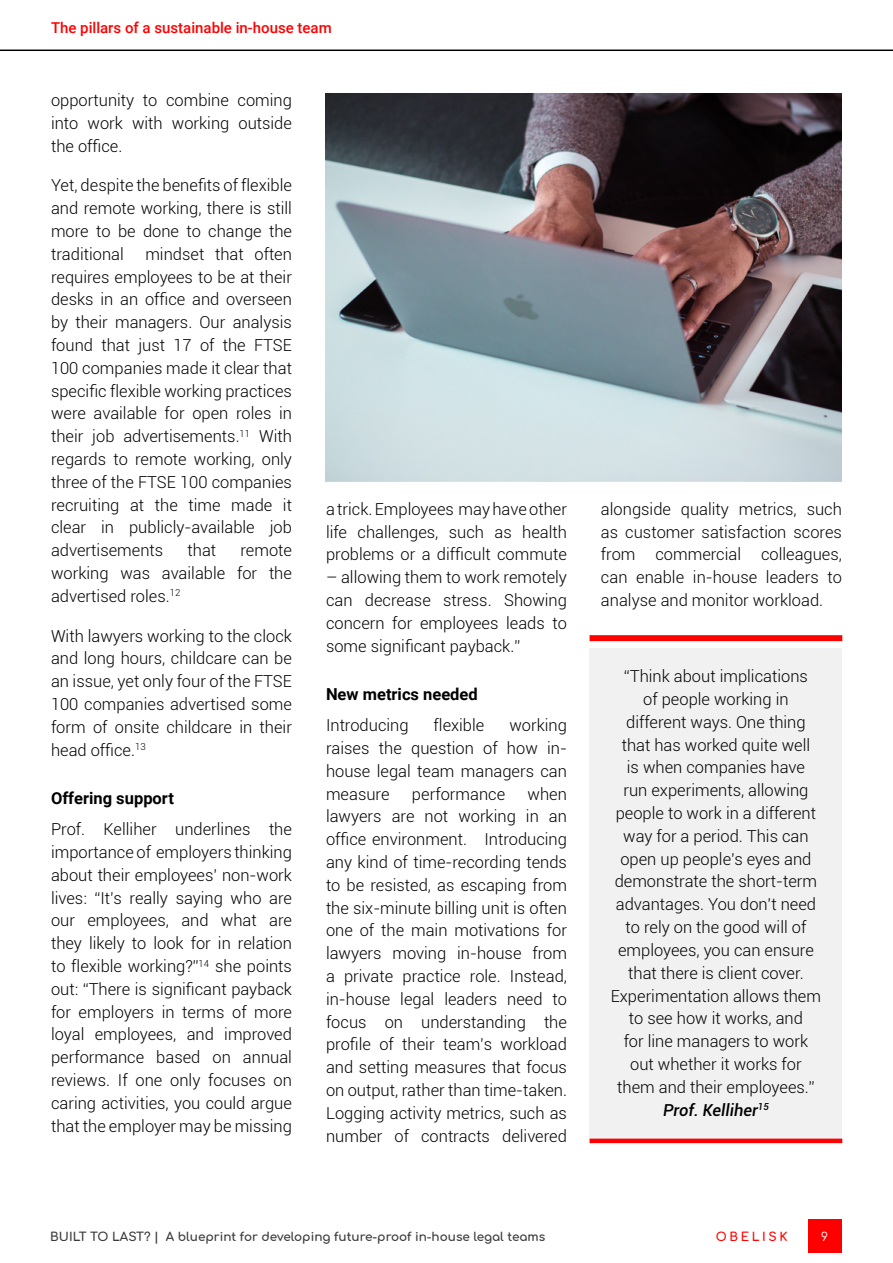
<style>
.page{position:relative;width:893px;height:1263px;background:#fff}
.page>*{position:absolute;margin:0;border:0;box-sizing:border-box;transform-origin:0 0}
.t1{font:300 16.5px/22.8px "Roboto";color:#000;text-align:justify}
.t2{font:700 16.5px "Roboto";color:#000}
.t3{font:500 15px "Roboto";color:#f00}
.t4{font:700 12px "Comfortaa";color:#3b3838}
.t5{font:700 12px "Comfortaa";letter-spacing:.22em;color:#f00}
.t6{font:12px "Comfortaa";color:#fff}
.s1{font-weight:500;font-style:italic}
</style>
<div class="page">
<div style="left:808px;top:1219px;width:33px;height:33px;background:#f00"></div>
<hr style="left:0;top:50px;width:893px;height:1px;background:#000">
<div style="left:590px;top:649px;width:252px;height:492px;background:#f1f1f2"></div>
<div style="left:590px;top:1138px;width:252px;height:5px;background:#f00"></div>
<div style="left:590px;top:635px;width:252px;height:6px;background:#f00"></div>
<img style="left:325px;top:94px;width:517px;height:387px">
<p class="t3" style="left:51px;top:18px;width:282px">The pillars of a sustainable in-house team</p>
<p class="t1" style="left:51px;top:88px;width:242px">opportunity to combine coming into work with working outside the office.</p>
<p class="t1" style="left:51px;top:174px;width:242px">Yet, despite the benefits of flexible and remote working, there is still more to be done to change the traditional</p>
<p class="t1" style="left:51px;top:242px;width:242px;text-indent:94px">mindset that often requires employees to be at their desks in an office and overseen by their managers. Our analysis found that just 17 of the FTSE 100 companies made it clear that specific flexible working practices were available for open roles in their job advertisements.<sup>11</sup> With regards to remote working, only three of the FTSE 100 companies recruiting at the time made it clear in publicly-available job advertisements</p>
<p class="t1" style="left:187px;top:538px;width:30px">that</p>
<p class="t1" style="left:51px;top:538px;width:242px;text-indent:189px">remote working was available for the advertised roles.<sup>12</sup></p>
<p class="t1" style="left:51px;top:624px;width:242px">With lawyers working to the clock and long hours, childcare can be an issue, yet only four of the FTSE 100 companies advertised some form of onsite childcare in their head office.<sup>13</sup></p>
<p class="t2" style="left:51px;top:786px;width:124px">Offering support</p>
<p class="t1" style="left:51px;top:817px;width:242px">Prof. Kelliher underlines the importance of employers thinking about their employees’ non-work lives: “It’s really saying who are our employees, and what are they likely to look for in relation to flexible working?”<sup>14</sup> she points out: “There is significant payback for employers in terms of more loyal employees, and improved performance based on annual reviews. If one only focuses on caring activities, you could argue that the employer may be missing</p>
<p class="t1" style="left:326px;top:497px;width:242px">a trick. Employees may have other life challenges, such as health problems or a difficult commute</p>
<p class="t1" style="left:326px;top:565px;width:242px">– allowing them to work remotely can decrease stress. Showing concern for employees leads to some significant payback.”</p>
<p class="t2" style="left:326px;top:682px;width:153px">New metrics needed</p>
<p class="t1" style="left:326px;top:713px;width:84px">Introducing</p>
<p class="t1" style="left:434px;top:713px;width:52px">flexible</p>
<p class="t1" style="left:326px;top:713px;width:242px;text-indent:183px">working raises the question of how in&shy;house legal team managers can measure</p>
<p class="t1" style="left:412px;top:782px;width:95px">performance</p>
<p class="t1" style="left:326px;top:782px;width:242px;text-indent:202px">when lawyers are not working in an office environment. Introducing any kind of time-recording tends to be resisted, as escaping from the six-minute billing unit is often one of the main motivations for lawyers moving in-house from a private practice role. Instead, in-house legal leaders need to focus on understanding the profile of their team’s workload and setting measures that focus on output, rather than time-taken.<br>Logging activity metrics, such as number of contracts delivered</p>
<p class="t1" style="left:601px;top:497px;width:242px">alongside quality metrics, such as customer satisfaction scores from commercial colleagues, can enable in-house leaders to analyse and monitor workload.</p>
<p class="t1" style="left:611px;top:664px;width:212px;text-align:center">“Think about implications<br>of people working in<br>different ways. One thing that has worked quite well<br>is when companies have<br>run experiments, allowing people to work in a different way for a period. This can open up people’s eyes and demonstrate the short-term advantages. You don’t need to rely on the good will of employees, you can ensure that there is client cover.<br>Experimentation allows them to see how it works, and<br>for line managers to work out whether it works for them and their employees.”<br><span class="s1">Prof. Kelliher</span><sup>15</sup></p>
<p class="t4" style="left:50px;top:1226px;width:496px">BUILT TO LAST? | A blueprint for developing future-proof in-house legal teams</p>
<p class="t5" style="left:716px;top:1226px;width:73px">OBELISK</p>
<p class="t6" style="left:821px;top:1226px;width:8px">9</p>
</div>
